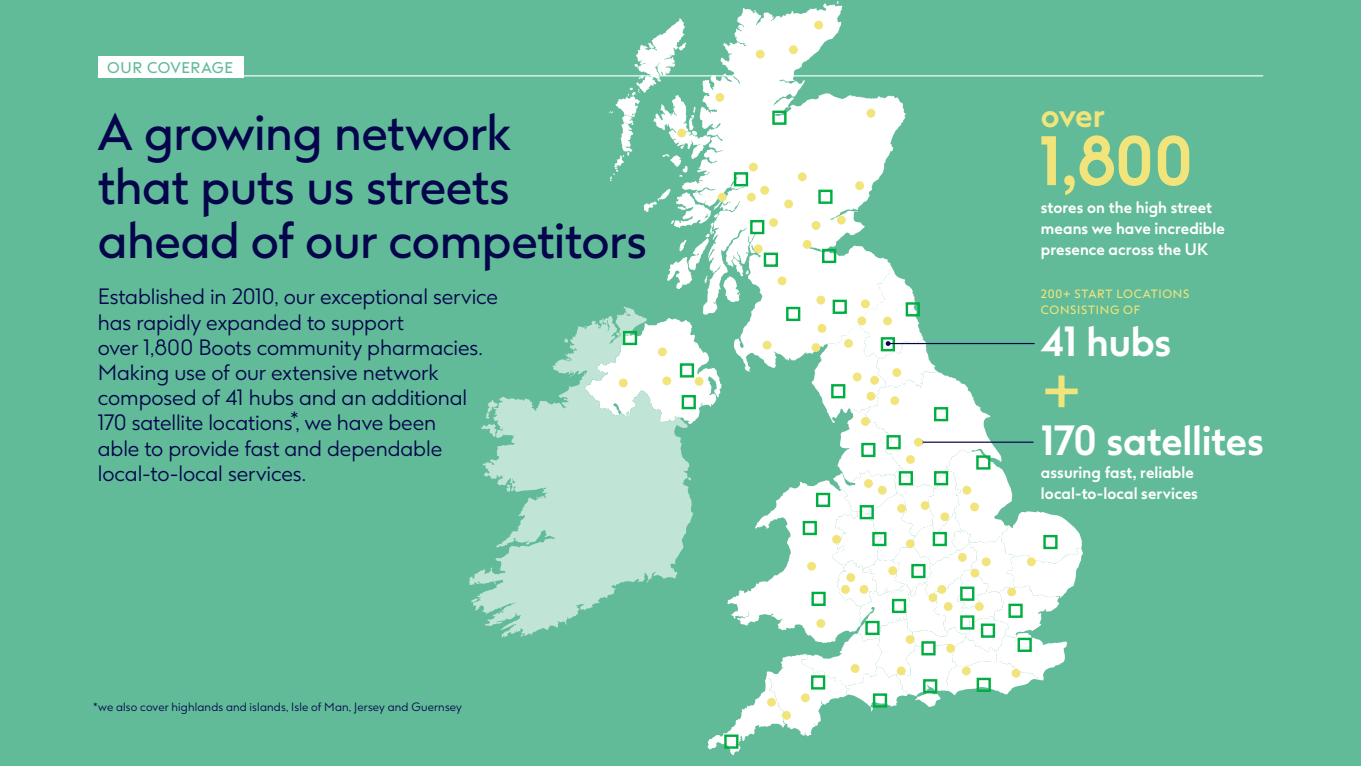
<style>
.page{position:relative;width:1361px;height:766px;background:#fff}
.page>*{position:absolute;margin:0;border:0;box-sizing:border-box;transform-origin:0 0}
.Folio_Campaign{font:700 66px "Boots Sharp";color:#f1e47b}
.Folio_Campaign-2{font:49.05px/53.8px "Boots Sharp";letter-spacing:-.01em;color:#05054b}
.Folio_Campaign-3{font:700 39.9px "Boots Sharp";letter-spacing:-.005em;color:#fff}
.Folio_Campaign-4{font:700 33px "Boots Sharp";color:#f1e47b}
.Folio_Campaign-5{font:300 21px/25.2px "Boots Sharp";letter-spacing:-.005em;color:#05054b}
.Folio_Campaign-6{font:700 15.75px/21px "Boots Sharp";letter-spacing:.005em;color:#fff}
.Folio_Campaign-7{font:14.7px "Boots Sharp";letter-spacing:.04em;color:#61bb99}
.Folio_Campaign-8{font:300 11.4px "Boots Sharp";letter-spacing:.015em;color:#05054b}
.Folio_Campaign-9{font:11.4px/15.9px "Boots Sharp";letter-spacing:.065em;color:#f1e47b}
</style>
<div class="page">
<div style="left:0;top:0;width:1361px;height:765px;background:#61bb99"></div>
<hr style="left:98px;top:75px;width:1165px;height:1px;background:#fff">
<div style="left:98px;top:56px;width:145px;height:21px;background:#fff"></div>
<svg style="left:609px;top:1px;width:296px;height:267px"></svg>
<svg style="left:469px;top:326px;width:115px;height:311px;fill:#c0e4d6"></svg>
<div style="left:734px;top:172px;width:14px;height:14px;border:2px solid #00ae42"></div>
<div style="left:818px;top:189px;width:14px;height:15px;border:2px solid #00ae42"></div>
<div style="left:750px;top:220px;width:14px;height:14px;border:2px solid #00ae42"></div>
<div style="left:822px;top:249px;width:14px;height:14px;border:2px solid #00ae42"></div>
<div style="left:764px;top:252px;width:14px;height:15px;border:2px solid #00ae42"></div>
<div style="left:772px;top:110px;width:14px;height:15px;border:2px solid #00ae42"></div>
<div style="left:747px;top:193px;width:9px;height:8px;background:#f1e47b;border-radius:50%"></div>
<div style="left:718px;top:193px;width:8px;height:8px;background:#f1e47b;border-radius:50%"></div>
<div style="left:677px;top:129px;width:9px;height:8px;background:#f1e47b;border-radius:50%"></div>
<div style="left:784px;top:199px;width:9px;height:9px;background:#f1e47b;border-radius:50%"></div>
<div style="left:855px;top:181px;width:9px;height:9px;background:#f1e47b;border-radius:50%"></div>
<div style="left:837px;top:215px;width:9px;height:9px;background:#f1e47b;border-radius:50%"></div>
<div style="left:811px;top:221px;width:9px;height:9px;background:#f1e47b;border-radius:50%"></div>
<div style="left:760px;top:186px;width:9px;height:9px;background:#f1e47b;border-radius:50%"></div>
<div style="left:749px;top:163px;width:9px;height:8px;background:#f1e47b;border-radius:50%"></div>
<div style="left:803px;top:240px;width:8px;height:9px;background:#f1e47b;border-radius:50%"></div>
<div style="left:798px;top:172px;width:9px;height:9px;background:#f1e47b;border-radius:50%"></div>
<div style="left:814px;top:21px;width:9px;height:8px;background:#f1e47b;border-radius:50%"></div>
<div style="left:756px;top:50px;width:8px;height:9px;background:#f1e47b;border-radius:50%"></div>
<div style="left:789px;top:45px;width:9px;height:9px;background:#f1e47b;border-radius:50%"></div>
<div style="left:715px;top:93px;width:9px;height:9px;background:#f1e47b;border-radius:50%"></div>
<div style="left:866px;top:109px;width:9px;height:9px;background:#f1e47b;border-radius:50%"></div>
<div style="left:769px;top:218px;width:9px;height:9px;background:#f1e47b;border-radius:50%"></div>
<div style="left:754px;top:244px;width:8px;height:9px;background:#f1e47b;border-radius:50%"></div>
<svg style="left:584px;top:268px;width:499px;height:487px"></svg>
<div style="left:619px;top:378px;width:9px;height:9px;background:#f1e47b;border-radius:50%"></div>
<p class="Folio_Campaign-7" style="left:107px;top:58px;width:127px">OUR COVERAGE</p>
<p class="Folio_Campaign-2" style="left:98px;top:105px;width:551px">A growing network<br>that puts us streets ahead of our competitors</p>
<p class="Folio_Campaign-5" style="left:98px;top:284px;width:402px">Established in 2010, our exceptional service has rapidly expanded to support</p>
<p class="Folio_Campaign-5" style="left:98px;top:334px;width:386px">over 1,800 Boots community pharmacies.<br>Making use of our extensive network composed of 41 hubs and an additional 170 satellite locations*, we have been able to provide fast and dependable local-to-local services.</p>
<p class="Folio_Campaign-8" style="left:93px;top:699px;width:370px">*we also cover highlands and islands, Isle of Man, Jersey and Guernsey</p>
<p class="Folio_Campaign-4" style="left:1041px;top:94px;width:65px">over</p>
<p class="Folio_Campaign" style="left:1039px;top:118px;width:156px">1,800</p>
<p class="Folio_Campaign-6" style="left:1041px;top:197px;width:185px">stores on the high street means we have incredible presence across the UK</p>
<p class="Folio_Campaign-9" style="left:1041px;top:285px;width:150px">200+ START LOCATIONS<br>CONSISTING OF</p>
<p class="Folio_Campaign-3" style="left:1041px;top:315px;width:132px">41 hubs</p>
<p class="Folio_Campaign-3" style="left:1041px;top:414px;width:224px">170 satellites</p>
<p class="Folio_Campaign-6" style="left:1041px;top:462px;width:158px">assuring fast, reliable local-to-local services</p>
</div>
